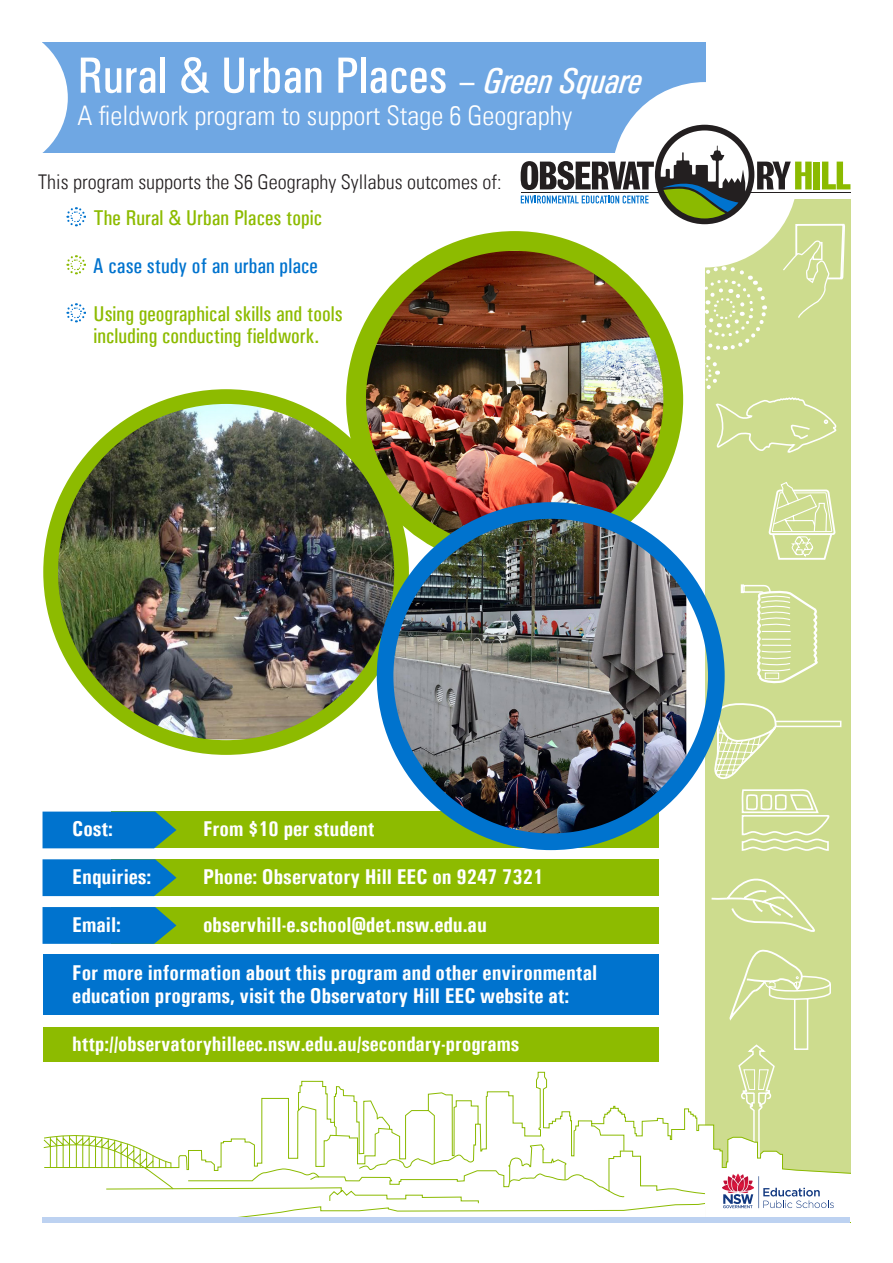
<style>
.page{position:relative;width:893px;height:1263px;background:#fff}
.page>*{position:absolute;margin:0;border:0;box-sizing:border-box;transform-origin:0 0}
.t1{font:51px "Univers Condensed";color:#fff}
.t2{font:300 condensed 27px "Univers LT";color:#fff}
.indented_tab{font:700 condensed 21.45px/22.5px "Univers";color:#fff}
.indented_tab-2{font:21.45px/22.5px "Univers Condensed";color:#8dbb00}
.indented_tab-3{font:21.45px "Univers Condensed";color:#0073ce}
.indented_tab-4{font:700 condensed 21px "Univers";color:#fff}
.body{font:300 condensed 20.25px "Univers LT";color:#231f20}
.s1{font-size:36px}
.s2{font-style:italic;font-size:36px}
</style>
<div class="page">
<div style="left:43px;top:43px;width:663px;height:110px;background:#6fa7e3"></div>
<div style="left:705px;top:199px;width:145px;height:1018px;background:#cddc8e"></div>
<svg style="left:711px;top:878px;width:104px;height:54px"></svg>
<svg style="left:741px;top:584px;width:77px;height:100px"></svg>
<div style="left:765px;top:673px;width:14px;height:6px;border:1px solid #fff"></div>
<svg style="left:768px;top:482px;width:67px;height:78px"></svg>
<svg style="left:706px;top:224px;width:139px;height:229px"></svg>
<svg style="left:711px;top:703px;width:119px;height:148px"></svg>
<div style="left:775px;top:721px;width:66px;height:6px;border:2px solid #fff"></div>
<svg style="left:42px;top:42px;width:26px;height:111px"></svg>
<svg style="left:106px;top:1080px;width:204px;height:137px"></svg>
<svg style="left:44px;top:1133px;width:144px;height:56px"></svg>
<svg style="left:310px;top:949px;width:540px;height:268px"></svg>
<div style="left:43px;top:1217px;width:807px;height:6px;background:#bdd2f1"></div>
<div style="left:612px;top:82px;width:186px;height:185px;background:#fff;border-radius:50%"></div>
<svg style="left:757px;top:162px;width:55px;height:27px"></svg>
<div style="left:814px;top:162px;width:6px;height:27px;background:#8bba00"></div>
<svg style="left:822px;top:162px;width:28px;height:27px"></svg>
<hr style="left:521px;top:192px;width:329px;height:1px;background:#231f20">
<svg style="left:521px;top:161px;width:133px;height:42px"></svg>
<div style="left:655px;top:125px;width:99px;height:99px;background:#231f20;border-radius:50%"></div>
<svg style="left:661px;top:130px;width:88px;height:88px"></svg>
<img style="left:356px;top:251px;width:317px;height:259px">
<div style="left:346px;top:231px;width:337px;height:337px;border:20px solid #8dbb00;border-radius:50%"></div>
<img style="left:51px;top:397px;width:351px;height:342px">
<div style="left:43px;top:389px;width:366px;height:366px;border:15px solid #8dbb00;border-radius:50%"></div>
<div style="left:43px;top:954px;width:616px;height:61px;background:#0073ce"></div>
<div style="left:43px;top:1027px;width:616px;height:35px;background:#8dbb00"></div>
<div style="left:112px;top:859px;width:547px;height:37px;background:#8dbb00"></div>
<svg style="left:43px;top:859px;width:133px;height:37px;background:#0c79bd"></svg>
<div style="left:112px;top:907px;width:547px;height:37px;background:#8dbb00"></div>
<svg style="left:43px;top:907px;width:133px;height:37px;background:#0c79bd"></svg>
<div style="left:112px;top:811px;width:547px;height:37px;background:#8dbb00"></div>
<svg style="left:43px;top:811px;width:133px;height:37px;background:#0d7abd"></svg>
<img style="left:385px;top:510px;width:301px;height:332px">
<div style="left:377px;top:502px;width:348px;height:348px;border:17px solid #0073ce;border-radius:50%"></div>
<svg style="left:66px;top:207px;width:19px;height:19px"></svg>
<svg style="left:66px;top:255px;width:19px;height:19px"></svg>
<svg style="left:66px;top:303px;width:19px;height:19px"></svg>
<p class="t1" style="left:77px;top:45px;width:566px">Rural &amp; Urban Places <span class="s1">–</span> <span class="s2">Green Square</span></p>
<p class="t2" style="left:77px;top:99px;width:496px">A fieldwork program to support Stage 6 Geography</p>
<p class="body" style="left:38px;top:170px;width:465px">This program supports the S6 Geography Syllabus outcomes of:</p>
<p class="indented_tab-2" style="left:94px;top:206px;width:230px">The Rural &amp; Urban Places topic</p>
<p class="indented_tab-3" style="left:93px;top:253px;width:226px">A case study of an urban place</p>
<p class="indented_tab-2" style="left:94px;top:302px;width:251px">Using geographical skills and tools including conducting fieldwork.</p>
<p class="indented_tab" style="left:72px;top:817px;width:42px">Cost:</p>
<p class="indented_tab" style="left:203px;top:817px;width:173px">From $10 per student</p>
<p class="indented_tab" style="left:72px;top:865px;width:81px">Enquiries:</p>
<p class="indented_tab" style="left:203px;top:865px;width:342px">Phone: Observatory Hill EEC on 9247 7321</p>
<p class="indented_tab" style="left:72px;top:913px;width:50px">Email:</p>
<p class="indented_tab" style="left:203px;top:913px;width:285px">observhill-e.school@det.nsw.edu.au</p>
<p class="indented_tab" style="left:72px;top:961px;width:526px">For more information about this program and other environmental education programs, visit the Observatory Hill EEC website at:</p>
<p class="indented_tab-4" style="left:72px;top:1030px;width:449px">http://observatoryhilleec.nsw.edu.au/secondary-programs</p>
</div>
